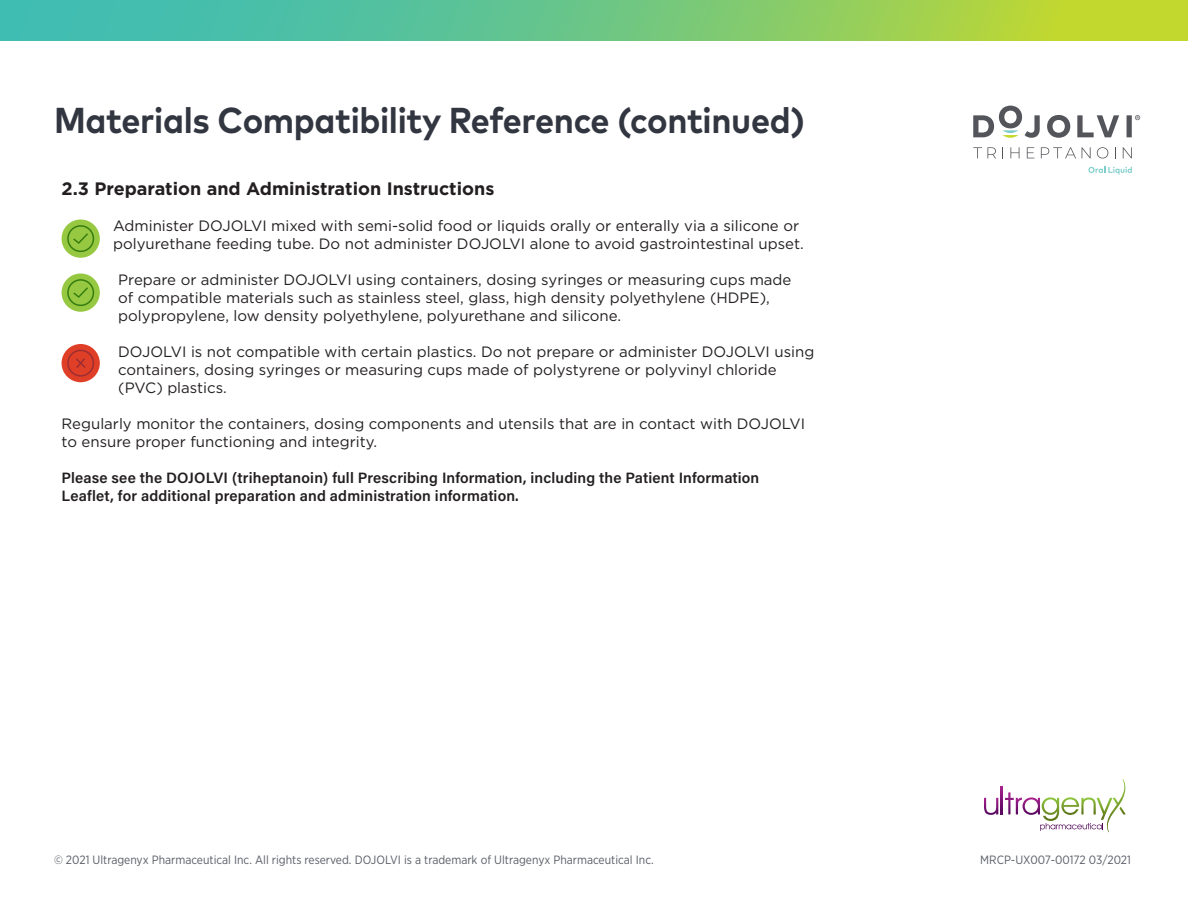
<style>
.page{position:relative;width:1188px;height:918px;background:#fff}
.page>*{position:absolute;margin:0;border:0;box-sizing:border-box;transform-origin:0 0}
.Subhead{font:700 36px "Mark Pro";letter-spacing:-.01em;color:#323640;scale:.95 1}
.t1{font:700 18px "Gotham";color:#231f20}
.t2{font:15px/18px "Gotham";color:#231f20}
.t3{font:15px/18px "Acumin Variable Concept";letter-spacing:.01em;color:#231f20}
.Subhead-2{font:12px "Gotham Narrow";color:#5a5e67}
</style>
<div class="page">
<svg style="left:62px;top:219px;width:38px;height:39px"></svg>
<div style="left:67px;top:225px;width:27px;height:27px;border:1px solid #367d10;border-radius:50%"></div>
<svg style="left:72px;top:232px;width:18px;height:13px"></svg>
<svg style="left:62px;top:273px;width:38px;height:39px"></svg>
<div style="left:67px;top:279px;width:27px;height:27px;border:1px solid #367d10;border-radius:50%"></div>
<svg style="left:72px;top:286px;width:18px;height:13px"></svg>
<div style="left:62px;top:344px;width:38px;height:38px;background:#df3f26;border-radius:50%"></div>
<div style="left:67px;top:350px;width:27px;height:27px;border:1px solid #9d2d32;border-radius:50%"></div>
<svg style="left:76px;top:358px;width:10px;height:10px"></svg>
<svg style="left:0;top:0;width:1188px;height:40px;background:#75c87b"></svg>
<svg style="left:973px;top:147px;width:23px;height:11px"></svg>
<svg style="left:1010px;top:147px;width:9px;height:11px"></svg>
<svg style="left:1027px;top:147px;width:7px;height:11px"></svg>
<svg style="left:1041px;top:147px;width:35px;height:11px"></svg>
<svg style="left:1082px;top:147px;width:9px;height:11px"></svg>
<svg style="left:1097px;top:147px;width:11px;height:11px"></svg>
<svg style="left:1123px;top:147px;width:9px;height:11px"></svg>
<svg style="left:1047px;top:115px;width:23px;height:23px"></svg>
<svg style="left:973px;top:106px;width:67px;height:32px"></svg>
<svg style="left:1077px;top:115px;width:42px;height:22px"></svg>
<svg style="left:1088px;top:167px;width:44px;height:8px"></svg>
<svg style="left:1127px;top:115px;width:13px;height:22px"></svg>
<svg style="left:984px;top:798px;width:14px;height:17px"></svg>
<svg style="left:1001px;top:786px;width:2px;height:28px"></svg>
<svg style="left:1005px;top:779px;width:121px;height:53px"></svg>
<p class="Subhead" style="left:54px;top:93px;width:792px">Materials Compatibility Reference (continued)</p>
<p class="t1" style="left:62px;top:176px;width:434px">2.3 Preparation and Administration Instructions</p>
<p class="t2" style="left:113px;top:216px;width:692px">Administer DOJOLVI mixed with semi-solid food or liquids orally or enterally via a silicone or polyurethane feeding tube. Do not administer DOJOLVI alone to avoid gastrointestinal upset.</p>
<p class="t2" style="left:118px;top:270px;width:675px">Prepare or administer DOJOLVI using containers, dosing syringes or measuring cups made of compatible materials such as stainless steel, glass, high density polyethylene (HDPE), polypropylene, low density polyethylene, polyurethane and silicone.</p>
<p class="t2" style="left:118px;top:342px;width:698px">DOJOLVI is not compatible with certain plastics. Do not prepare or administer DOJOLVI using containers, dosing syringes or measuring cups made of polystyrene or polyvinyl chloride (PVC) plastics.</p>
<p class="t2" style="left:62px;top:414px;width:745px">Regularly monitor the containers, dosing components and utensils that are in contact with DOJOLVI to ensure proper functioning and integrity.</p>
<p class="t3" style="left:62px;top:468px;width:699px">Please see the DOJOLVI (triheptanoin) full Prescribing Information, including the Patient Information<br>Leaflet, for additional preparation and administration information.</p>
<p class="Subhead-2" style="left:54px;top:852px;width:601px">© 2021 Ultragenyx Pharmaceutical Inc. All rights reserved. DOJOLVI is a trademark of Ultragenyx Pharmaceutical Inc.</p>
<p class="Subhead-2" style="left:980px;top:852px;width:152px">MRCP-UX007-00172 03/2021</p>
</div>
